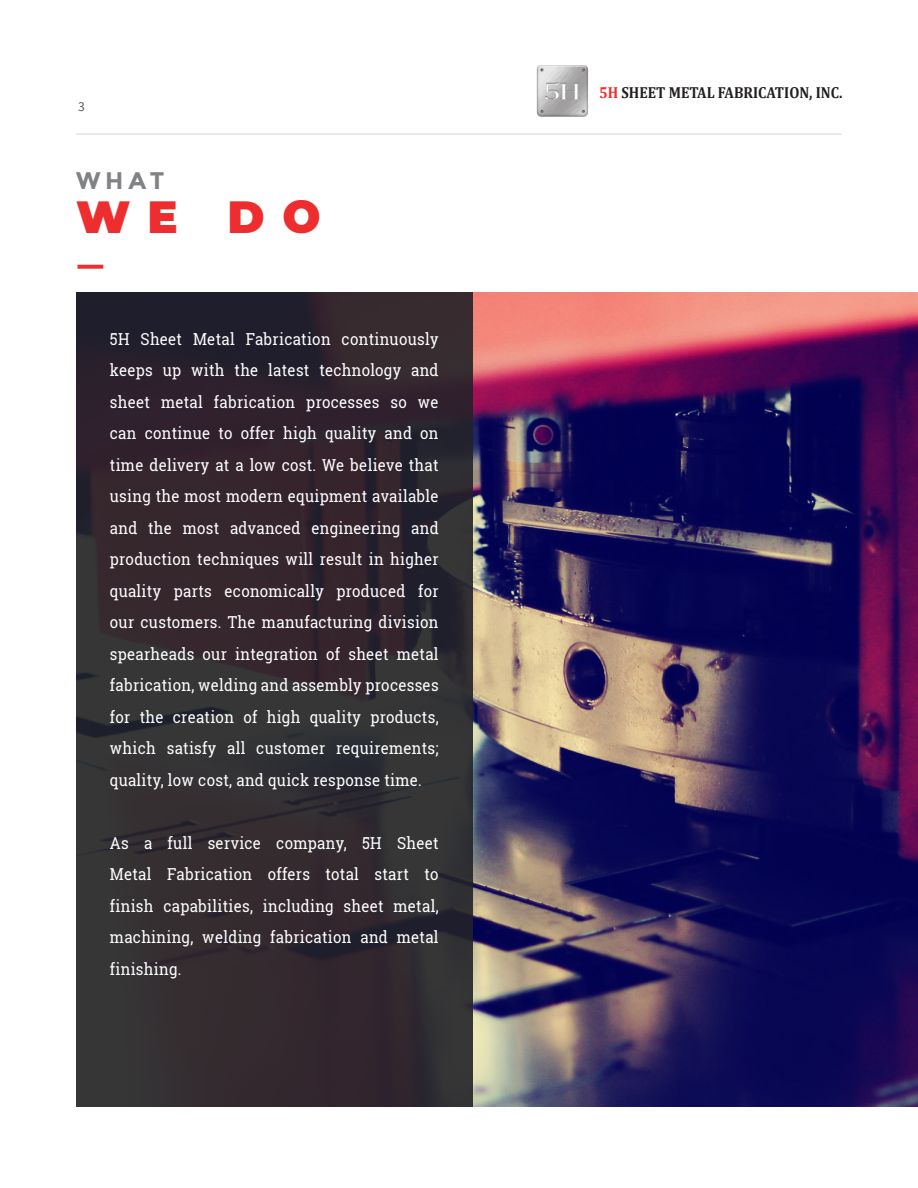
<style>
.page{position:relative;width:918px;height:1188px;background:#fff}
.page>*{position:absolute;margin:0;border:0;box-sizing:border-box;transform-origin:0 0}
.Content_30_Bold{font:900 45px "Montserrat";color:#ee2d2e}
.Content_24{font:700 36px "Source Sans Pro";color:#ee2d2e}
.Sub_headline_16{font:700 24px "Montserrat";color:#808285}
.Table_Text{font:16.5px/31.5px "Roboto Slab";letter-spacing:.02em;color:#fff;text-align:justify;scale:.91 1}
.t1{font:700 16.05px "Cambria";color:#231f20;scale:.91 1}
.t2{font:13.5px "Source Sans Pro";color:#57585a}
.s1{color:#ee2d2e}
</style>
<div class="page">
<img style="left:472px;top:292px;width:446px;height:814px">
<hr style="left:76px;top:134px;width:766px;height:1px;background:#d4d4d4">
<img style="left:536px;top:65px;width:52px;height:52px">
<svg style="left:76px;top:292px;width:396px;height:814px;background:#312a30"></svg>
<p class="t2" style="left:78px;top:98px;width:8px">3</p>
<p class="Sub_headline_16" style="left:76px;top:166px;width:90px">WHAT</p>
<p class="Content_30_Bold" style="left:76px;top:183px;width:246px">WE DO</p>
<p class="Content_24" style="left:76px;top:240px;width:30px">―</p>
<p class="Table_Text" style="left:110px;top:323px;width:363px">5H Sheet Metal Fabrication continuously keeps up with the latest technology and sheet metal fabrication processes so we can continue to offer high quality and on time delivery at a low cost. We believe that using the most modern equipment available and the most advanced engineering and production techniques will result in higher quality parts economically produced for our customers. The manufacturing division spearheads our integration of sheet metal fabrication, welding and assembly processes for the creation of high quality products, which satisfy all customer requirements; quality, low cost, and quick response time.</p>
<p class="Table_Text" style="left:110px;top:827px;width:363px">As a full service company, 5H Sheet Metal Fabrication offers total start to finish capabilities, including sheet metal, machining, welding fabrication and metal finishing.</p>
<p class="t1" style="left:599px;top:82px;width:269px"><span class="s1">5H</span> SHEET METAL FABRICATION, INC.</p>
</div>
